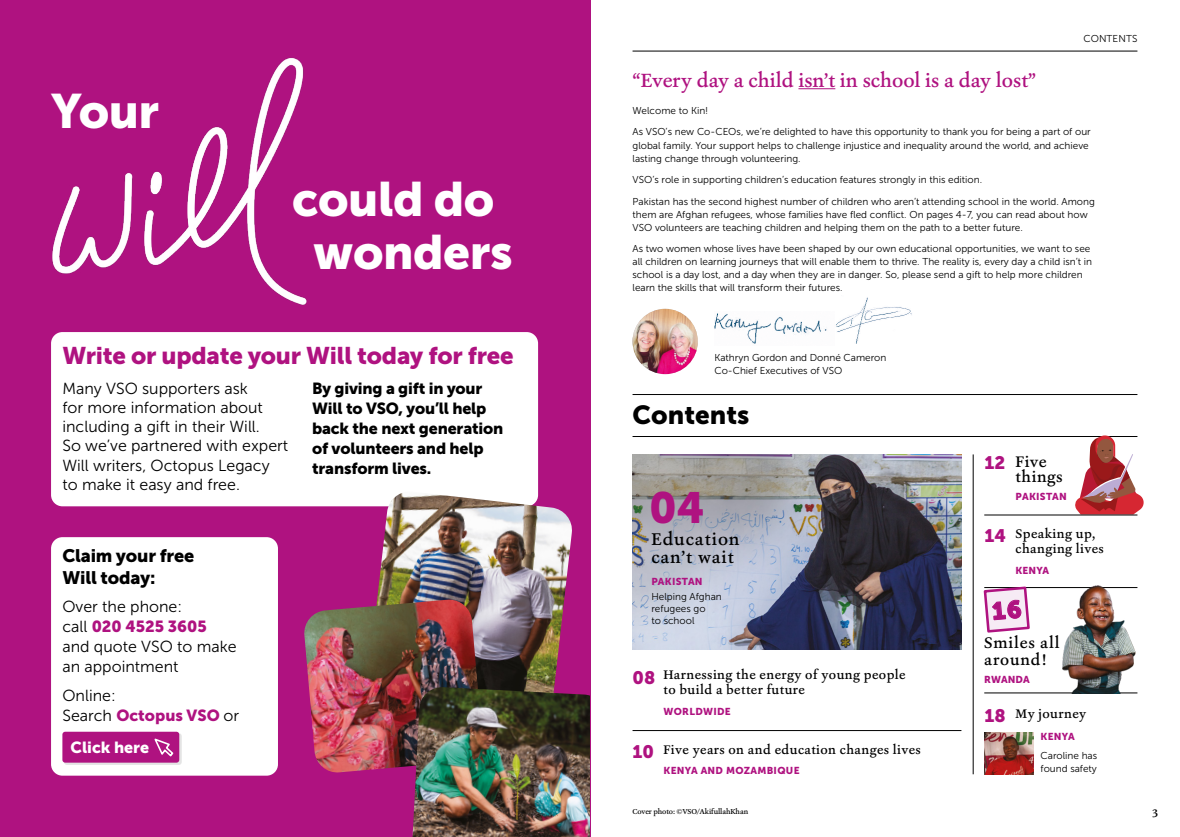
<style>
.page{position:relative;width:1180px;height:837px;background:#fff}
.page>*{position:absolute;margin:0;border:0;box-sizing:border-box;transform-origin:0 0}
.t1{font:48px/53px "Museo Sans 900";letter-spacing:-.01em;color:#fff;text-align:center}
.t2{font:43.4px "Museo Sans 900";color:#af1280}
.t3{font:26px "Museo Sans 900";color:#000}
.t4{font:24px "Museo Sans 900";letter-spacing:-.01em;color:#af1280}
.t5{font:500 20px "Ashbury";color:#af1280}
.t6{font:18px/21.6px "Museo Sans 900";letter-spacing:-.01em;color:#000}
.t7{font:18px "Museo Sans 900";color:#af1280}
.t8{font:500 17.7px/17.7px "Ashbury";letter-spacing:.05em;color:#000}
.t9{font:16px/19.2px "Museo Sans 300";color:#000}
.t10{font:16px/20px "Museo Sans 900";letter-spacing:-.01em;color:#000}
.t11{font:16px "Museo Sans 900";color:#af1280}
.t12{font:500 16px/17px "Ashbury";letter-spacing:.05em;color:#000}
.t13{font:500 16px/15px "Ashbury";letter-spacing:.03em;color:#000}
.t14{font:16px "Museo Sans 900";color:#fff}
.t15{font:500 13px/15px "Ashbury";letter-spacing:.03em;color:#000}
.t16{font:500 12px "Ashbury";color:#000}
.t17{font:10px/13px "Museo Sans 300";color:#000}
.t18{font:10px "Museo Sans 900";letter-spacing:.03em;color:#af1280}
.t19{font:500 7.5px "Ashbury";letter-spacing:-.015em;color:#000}
.s1{font-family:"Museo Sans 300";color:#000}
.s2{font-family:"Museo Sans 900";font-weight:400;font-size:18px;color:#af1280}
</style>
<div class="page">
<hr style="left:632px;top:436px;width:505px;height:1px;background:#000">
<img style="left:836px;top:297px;width:76px;height:47px">
<img style="left:714px;top:313px;width:113px;height:31px">
<hr style="left:984px;top:587px;width:153px;height:1px;background:#000">
<img style="left:632px;top:454px;width:329px;height:195px">
<div style="left:0;top:0;width:590px;height:836px;background:#af1280"></div>
<hr style="left:632px;top:51px;width:505px;height:1px;background:#000">
<hr style="left:798px;top:88px;width:37px;height:1px;background:#af1280">
<img style="left:632px;top:309px;width:65px;height:65px;border-radius:33px">
<hr style="left:632px;top:394px;width:505px;height:1px;background:#000">
<svg style="left:1075px;top:435px;width:69px;height:79px"></svg>
<hr style="left:972px;top:454px;width:1px;height:320px;background:#000">
<hr style="left:984px;top:692px;width:153px;height:1px;background:#000">
<hr style="left:984px;top:514px;width:153px;height:1px;background:#000">
<hr style="left:632px;top:730px;width:329px;height:1px;background:#000">
<img style="left:984px;top:732px;width:49px;height:41px">
<img style="left:1050px;top:585px;width:88px;height:108px">
<img style="left:51px;top:57px;width:256px;height:283px">
<div style="left:51px;top:537px;width:227px;height:238px;background:#fff;border-radius:11px"></div>
<div style="left:51px;top:332px;width:487px;height:174px;background:#fff;border-radius:11px"></div>
<img style="left:367px;top:491px;width:205px;height:195px">
<img style="left:304px;top:599px;width:179px;height:174px">
<img style="left:412px;top:686px;width:178px;height:150px">
<div style="left:64px;top:733px;width:117px;height:31px;background:#000;opacity:.11"></div>
<div style="left:62px;top:731px;width:117px;height:31px;background:#af1280;border-radius:3px"></div>
<svg style="left:154px;top:738px;width:20px;height:19px"></svg>
<svg style="left:983px;top:586px;width:48px;height:47px"></svg>
<h1 class="t1" style="left:51px;top:84px;width:110px">Your</h1>
<h1 class="t1" style="left:292px;top:173px;width:222px">could do wonders</h1>
<h3 class="t4" style="left:62px;top:342px;width:452px">Write or update your Will today for free</h3>
<h3 class="t9" style="left:62px;top:378px;width:227px">Many VSO supporters ask<br>for more information about including a gift in their Will.<br>So we’ve partnered with expert<br>Will writers, Octopus Legacy to make it easy and free.</h3>
<h3 class="t10" style="left:312px;top:378px;width:193px">By giving a gift in your<br>Will to VSO, you’ll help back the next generation of volunteers and help transform lives.</h3>
<h3 class="t6" style="left:62px;top:544px;width:133px">Claim your free<br>Will today:</h3>
<h3 class="t9" style="left:62px;top:597px;width:121px">Over the phone:</h3>
<h3 class="t11" style="left:62px;top:617px;width:146px"><span class="s1">call</span> 020 4525 3605</h3>
<h3 class="t9" style="left:62px;top:636px;width:176px;line-height:20px">and quote VSO to make an appointment</h3>
<h3 class="t9" style="left:62px;top:685px;width:55px">Online:</h3>
<h3 class="t11" style="left:62px;top:705px;width:178px"><span class="s1">Search</span> Octopus VSO <span class="s1">or</span></h3>
<h3 class="t14" style="left:70px;top:737px;width:80px">Click here</h3>
<h3 class="t5" style="left:632px;top:67px;width:405px">“Every day a child isn’t in school is a day lost”</h3>
<p class="t17" style="left:1083px;top:32px;width:56px">CONTENTS</p>
<p class="t17" style="left:632px;top:100px;width:460px;line-height:21.5px">Welcome to Kin!<br>As VSO’s new Co-CEOs, we’re delighted to have this opportunity to thank you for being a part of our</p>
<p class="t17" style="left:632px;top:139px;width:457px">global family. Your support helps to challenge injustice and inequality around the world, and achieve lasting change through volunteering.</p>
<p class="t17" style="left:632px;top:169px;width:463px;line-height:21.5px">VSO’s role in supporting children’s education features strongly in this edition.<br>Pakistan has the second highest number of children who aren’t attending school in the world. Among</p>
<p class="t17" style="left:632px;top:208px;width:456px">them are Afghan refugees, whose families have fled conflict. On pages 4-7, you can read about how<br>VSO volunteers are teaching children and helping them on the path to a better future.</p>
<p class="t17" style="left:632px;top:242px;width:461px">As two women whose lives have been shaped by our own educational opportunities, we want to see all children on learning journeys that will enable them to thrive. The reality is, every day a child isn’t in school is a day lost, and a day when they are in danger. So, please send a gift to help more children learn the skills that will transform their futures.</p>
<p class="t17" style="left:714px;top:351px;width:173px">Kathryn Gordon and Donné Cameron<br>Co-Chief Executives of VSO</p>
<h3 class="t3" style="left:632px;top:400px;width:118px">Contents</h3>
<h2 class="t2" style="left:649px;top:482px;width:57px">04</h2>
<h3 class="t8" style="left:651px;top:530px;width:90px">Education can’t wait</h3>
<p class="t18" style="left:651px;top:575px;width:53px">PAKISTAN</p>
<p class="t17" style="left:651px;top:590px;width:72px;line-height:12px">Helping Afghan refugees go<br>to school</p>
<h3 class="t7" style="left:632px;top:666px;width:24px">08</h3>
<h3 class="t15" style="left:663px;top:667px;width:243px">Harnessing the energy of young people to build a better future</h3>
<p class="t18" style="left:663px;top:705px;width:69px">WORLDWIDE</p>
<h3 class="t7" style="left:632px;top:740px;width:23px">10</h3>
<h3 class="t15" style="left:663px;top:741px;width:259px">Five years on and education changes lives</h3>
<p class="t18" style="left:663px;top:764px;width:137px">KENYA AND MOZAMBIQUE</p>
<p class="t19" style="left:632px;top:806px;width:117px">Cover photo: ©VSO/AkifullahKhan</p>
<h3 class="t7" style="left:984px;top:452px;width:22px">12</h3>
<h3 class="t13" style="left:1015px;top:454px;width:49px">Five things</h3>
<p class="t18" style="left:1015px;top:490px;width:53px">PAKISTAN</p>
<h3 class="t7" style="left:984px;top:525px;width:23px">14</h3>
<h3 class="t15" style="left:1015px;top:526px;width:90px">Speaking up, changing lives</h3>
<p class="t18" style="left:1015px;top:564px;width:35px">KENYA</p>
<h3 class="t12" style="left:984px;top:634px;width:77px">Smiles all around!</h3>
<p class="t18" style="left:984px;top:673px;width:47px">RWANDA</p>
<h3 class="t15" style="left:984px;top:705px;width:103px"><span class="s2">18</span> My journey</h3>
<p class="t18" style="left:1040px;top:731px;width:36px">KENYA</p>
<p class="t17" style="left:1040px;top:749px;width:58px">Caroline has found safety</p>
<p class="t16" style="left:1151px;top:804px;width:8px">3</p>
</div>
